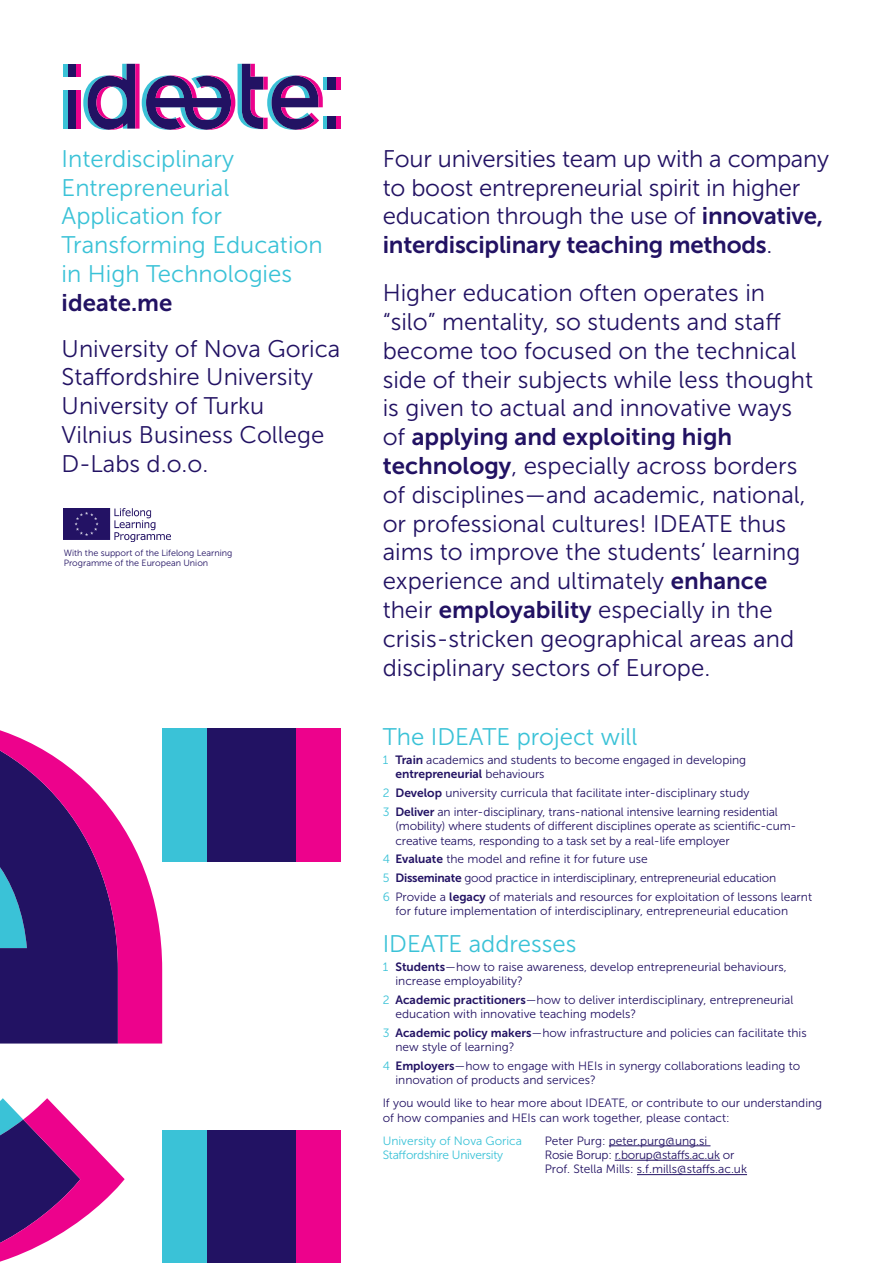
<style>
.page{position:relative;width:893px;height:1263px;background:#fff}
.page>*{position:absolute;margin:0;border:0;box-sizing:border-box;transform-origin:0 0}
.t1{font:24px/28.8px "Museo Sans 300";color:#221263}
.t2{font:24px/28.8px "Museo Sans 300";color:#3ac2d7}
.t3{font:24px "Museo Sans 700";color:#221263}
.t4{font:12px/14.4px "Museo Sans 300";color:#221263}
.t5{font:12px "Museo Sans 300";letter-spacing:-.02em;color:#221263}
.t6{font:12px "Museo Sans 300";letter-spacing:-.02em;color:#3ac2d7}
.t7{font:12px "Museo Sans 300";color:#3ac2d7}
.t8{font:9px/10.5px "Museo Sans 300";color:#221263}
.s1{font-family:"Museo Sans 700"}
.s2{color:#3ac2d7}
</style>
<div class="page">
<hr style="left:64px;top:64px;width:4px;height:13px;background:#3ac2d7">
<hr style="left:64px;top:90px;width:4px;height:39px;background:#3ac2d7">
<hr style="left:323px;top:116px;width:4px;height:13px;background:#3ac2d7">
<hr style="left:323px;top:77px;width:4px;height:13px;background:#3ac2d7">
<div style="left:68px;top:64px;width:9px;height:13px;background:#221263"></div>
<div style="left:68px;top:90px;width:9px;height:39px;background:#221263"></div>
<div style="left:327px;top:116px;width:9px;height:13px;background:#221263"></div>
<div style="left:327px;top:77px;width:9px;height:13px;background:#221263"></div>
<hr style="left:77px;top:64px;width:4px;height:13px;background:#ed028c">
<hr style="left:77px;top:90px;width:4px;height:39px;background:#ed028c">
<hr style="left:336px;top:116px;width:4px;height:13px;background:#ed028c">
<hr style="left:336px;top:77px;width:4px;height:13px;background:#ed028c">
<svg style="left:83px;top:64px;width:240px;height:66px"></svg>
<hr style="left:609px;top:1145px;width:101px;height:1px;background:#221263">
<hr style="left:615px;top:1160px;width:105px;height:1px;background:#221263">
<hr style="left:637px;top:1174px;width:110px;height:1px;background:#221263">
<div style="left:163px;top:1130px;width:44px;height:133px;background:#3ac2d7"></div>
<div style="left:163px;top:728px;width:44px;height:133px;background:#3ac2d7"></div>
<div style="left:207px;top:1130px;width:89px;height:133px;background:#221263"></div>
<div style="left:207px;top:728px;width:89px;height:133px;background:#221263"></div>
<svg style="left:0;top:730px;width:162px;height:532px"></svg>
<div style="left:296px;top:1130px;width:44px;height:133px;background:#ed028c"></div>
<div style="left:296px;top:728px;width:44px;height:133px;background:#ed028c"></div>
<img style="left:64px;top:509px;width:106px;height:33px">
<p class="t2" style="left:62px;top:144px;width:263px">Interdisciplinary<br>Entrepreneurial<br>Application for<br>Transforming Education in High Technologies</p>
<p class="t3" style="left:62px;top:289px;width:112px">ideate.me</p>
<p class="t1" style="left:62px;top:334px;width:280px">University of Nova Gorica</p>
<p class="t1" style="left:62px;top:363px;width:253px">Staffordshire University</p>
<p class="t1" style="left:62px;top:392px;width:204px">University of Turku</p>
<p class="t1" style="left:62px;top:421px;width:264px">Vilnius Business College</p>
<p class="t1" style="left:62px;top:449px;width:148px">D-Labs d.o.o.</p>
<p class="t8" style="left:64px;top:548px;width:170px">With the support of the Lifelong Learning<br>Programme of the European Union</p>
<p class="t1" style="left:383px;top:144px;width:448px">Four universities team up with a company to boost entrepreneurial spirit in higher education through the use of <span class="s1">innovative, interdisciplinary teaching methods</span>.</p>
<p class="t1" style="left:383px;top:279px;width:432px">Higher education often operates in “silo” mentality, so students and staff become too focused on the technical side of their subjects while less thought is given to actual and innovative ways of <span class="s1">applying and exploiting high technology</span>, especially across borders of disciplines—and academic, national, or professional cultures! IDEATE thus aims to improve the students’ learning experience and ultimately <span class="s1">enhance </span>their <span class="s1">employability</span> especially in the crisis-stricken geographical areas and disciplinary sectors of Europe.</p>
<p class="t2" style="left:383px;top:723px;width:256px">The IDEATE project will</p>
<p class="t4" style="left:395px;top:753px;width:352px;text-indent:-13px"><span class="s2">1</span> <span class="s1">Train</span> academics and students to become engaged in developing <span class="s1">entrepreneurial</span> behaviours</p>
<p class="t4" style="left:383px;top:786px;width:368px"><span class="s2">2</span> <span class="s1">Develop</span> university curricula that facilitate inter-disciplinary study</p>
<p class="t4" style="left:395px;top:804px;width:402px;text-indent:-13px"><span class="s2">3</span> <span class="s1">Deliver</span> an inter-disciplinary, trans-national intensive learning residential (mobility) where students of different disciplines operate as scientific-cum&shy;creative teams, responding to a task set by a real-life employer</p>
<p class="t4" style="left:383px;top:852px;width:266px"><span class="s2">4</span> <span class="s1">Evaluate</span> the model and refine it for future use</p>
<p class="t5" style="left:383px;top:871px;width:395px"><span class="s2">5</span> <span class="s1">Disseminate</span> good practice in interdisciplinary, entrepreneurial education</p>
<p class="t4" style="left:395px;top:889px;width:418px;text-indent:-13px"><span class="s2">6</span> Provide a <span class="s1">legacy</span> of materials and resources for exploitation of lessons learnt for future implementation of interdisciplinary, entrepreneurial education</p>
<p class="t2" style="left:383px;top:930px;width:195px">IDEATE addresses</p>
<p class="t4" style="left:395px;top:959px;width:393px;text-indent:-13px"><span class="s2">1</span> <span class="s1">Students</span>—how to raise awareness, develop entrepreneurial behaviours, increase employability?</p>
<p class="t4" style="left:395px;top:993px;width:399px;text-indent:-13px"><span class="s2">2</span> <span class="s1">Academic practitioners</span>—how to deliver interdisciplinary, entrepreneurial education with innovative teaching models?</p>
<p class="t4" style="left:395px;top:1026px;width:413px;text-indent:-13px"><span class="s2">3</span> <span class="s1">Academic policy makers</span>—how infrastructure and policies can facilitate this new style of learning?</p>
<p class="t4" style="left:395px;top:1059px;width:406px;text-indent:-13px"><span class="s2">4</span> <span class="s1">Employers</span>—how to engage with HEIs in synergy collaborations leading to innovation of products and services?</p>
<p class="t4" style="left:383px;top:1096px;width:441px">If you would like to hear more about IDEATE, or contribute to our understanding of how companies and HEIs can work together, please contact:</p>
<p class="t7" style="left:383px;top:1134px;width:141px">University of Nova Gorica</p>
<p class="t4" style="left:545px;top:1133px;width:164px">Peter Purg: peter.purg@ung.si</p>
<p class="t6" style="left:383px;top:1148px;width:122px">Staffordshire University</p>
<p class="t5" style="left:545px;top:1148px;width:191px">Rosie Borup: r.borup@staffs.ac.uk or</p>
<p class="t4" style="left:545px;top:1162px;width:204px">Prof. Stella Mills: s.f.mills@staffs.ac.uk</p>
</div>
